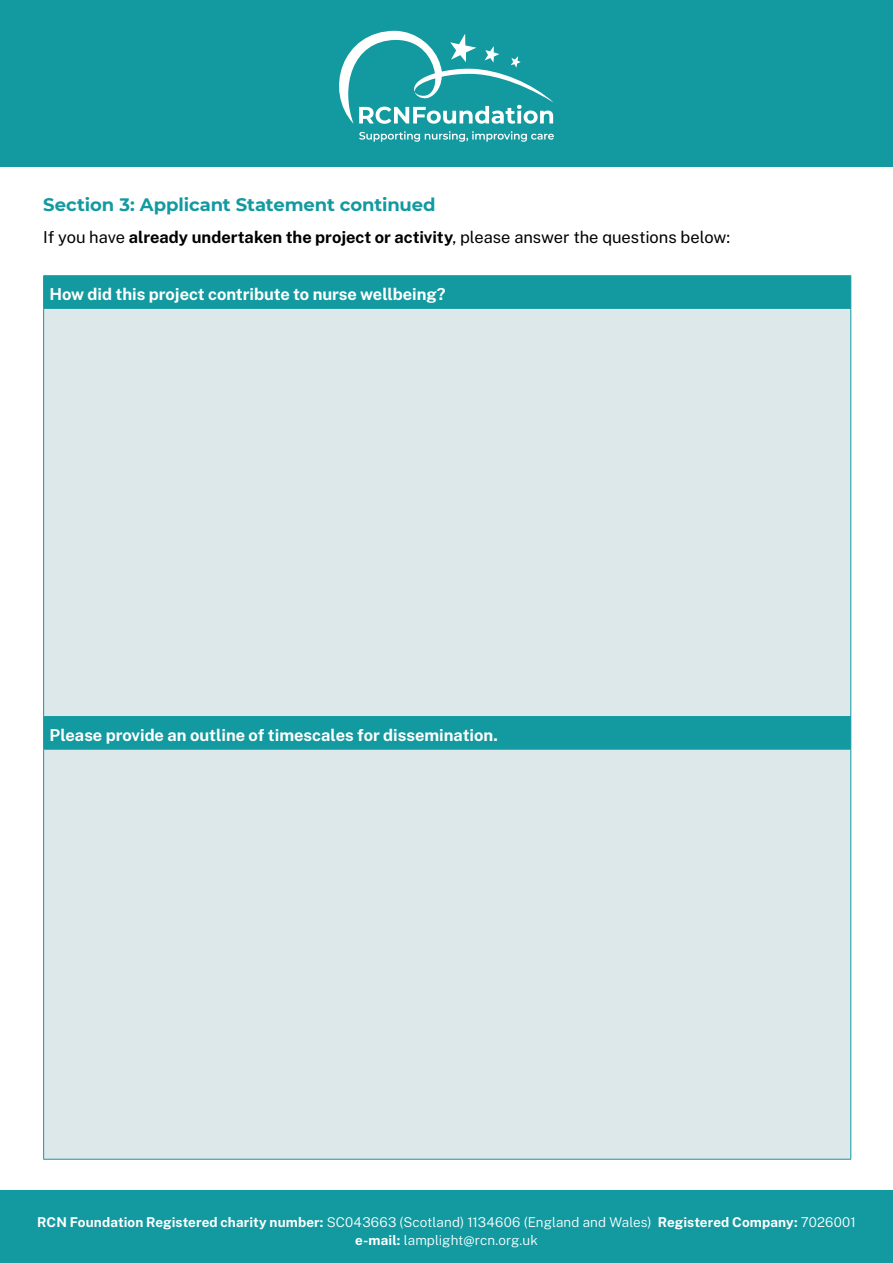
<style>
.page{position:relative;width:893px;height:1263px;background:#fff}
.page>*{position:absolute;margin:0;border:0;box-sizing:border-box;transform-origin:0 0}
.t1{font:700 18px "Montserrat";letter-spacing:-.005em;color:#129aa0}
.t2{font:700 16.5px "Public Sans";color:#fff}
.t3{font:16.5px "Public Sans";letter-spacing:-.005em;color:#000}
.t4{font:300 13.5px/18px "Public Sans";color:#fff;text-align:center}
.s1{font-weight:700}
</style>
<div class="page">
<div style="left:0;top:1191px;width:893px;height:72px;background:#129aa0"></div>
<div style="left:0;top:0;width:893px;height:166px;background:#129aa0"></div>
<svg style="left:339px;top:31px;width:215px;height:93px"></svg>
<svg style="left:359px;top:131px;width:195px;height:11px"></svg>
<div style="left:44px;top:276px;width:806px;height:32px;background:#129aa0"></div>
<div style="left:44px;top:309px;width:806px;height:850px;background:#dce8ea"></div>
<hr style="left:43px;top:275px;width:808px;height:1px;background:#129aa0">
<hr style="left:43px;top:276px;width:1px;height:32px;background:#129aa0">
<hr style="left:850px;top:276px;width:1px;height:32px;background:#129aa0">
<hr style="left:43px;top:308px;width:808px;height:1px;background:#129aa0">
<hr style="left:43px;top:309px;width:1px;height:407px;background:#129aa0">
<hr style="left:850px;top:309px;width:1px;height:407px;background:#129aa0">
<hr style="left:43px;top:716px;width:808px;height:1px;background:#129aa0">
<hr style="left:43px;top:717px;width:1px;height:32px;background:#129aa0">
<hr style="left:850px;top:717px;width:1px;height:32px;background:#129aa0">
<hr style="left:43px;top:749px;width:808px;height:1px;background:#129aa0">
<hr style="left:43px;top:750px;width:1px;height:409px;background:#129aa0">
<hr style="left:850px;top:750px;width:1px;height:409px;background:#129aa0">
<hr style="left:43px;top:1159px;width:808px;height:1px;background:#129aa0">
<h1 class="t1" style="left:43px;top:192px;width:394px">Section 3: Applicant Statement continued</h1>
<p class="t3" style="left:43px;top:226px;width:688px">If you have <span class="s1">already undertaken the project or activity</span>, please answer the questions below:</p>
<p class="t2" style="left:50px;top:282px;width:398px">How did this project contribute to nurse wellbeing?</p>
<p class="t2" style="left:50px;top:723px;width:450px">Please provide an outline of timescales for dissemination.</p>
<p class="t4" style="left:37px;top:1212px;width:820px"><span class="s1">RCN Foundation Registered charity number:</span> SC043663 (Scotland) 1134606 (England and Wales) <span class="s1">Registered Company:</span> 7026001 <span class="s1">e-mail:</span> lamplight@rcn.org.uk</p>
</div>
